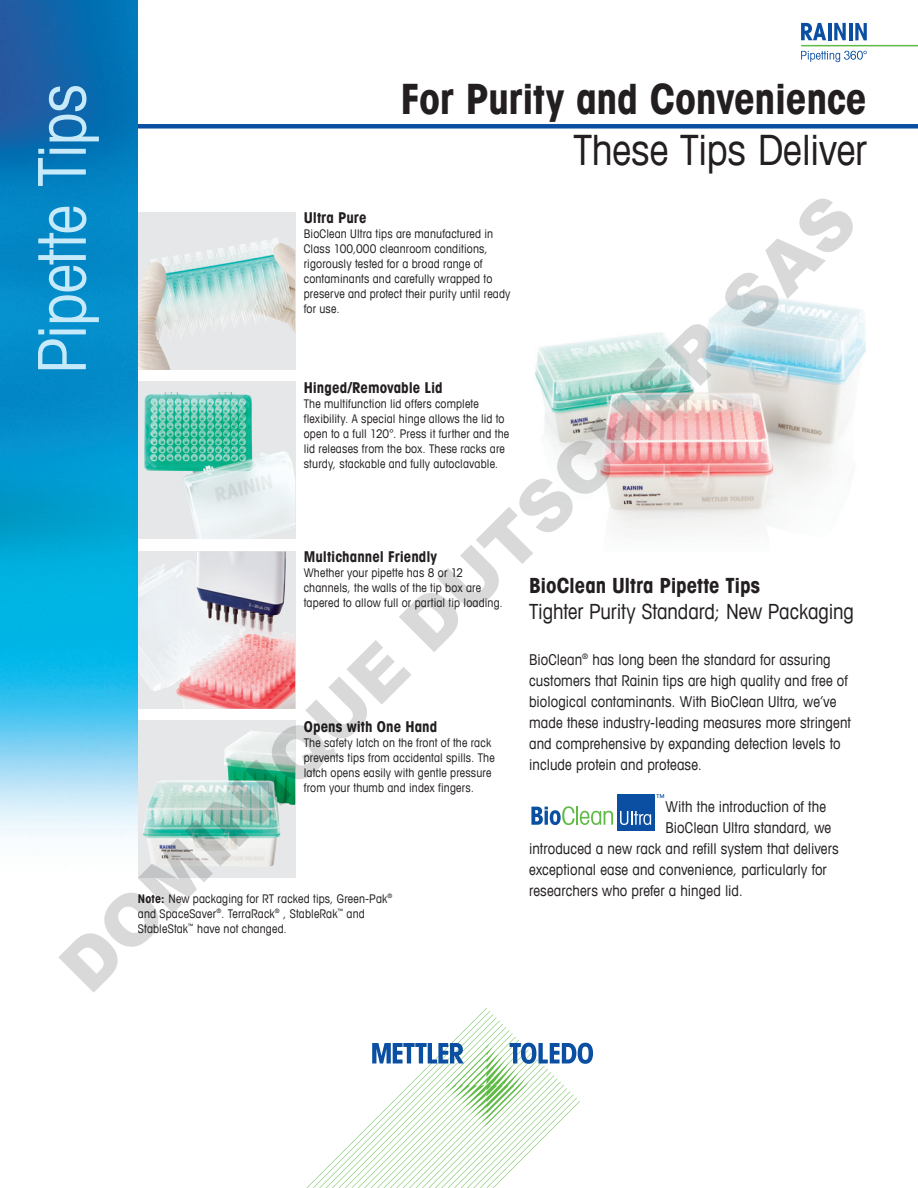
<style>
.page{position:relative;width:918px;height:1188px;background:#fff}
.page>*{position:absolute;margin:0;border:0;box-sizing:border-box;transform-origin:0 0}
.t1{font:900 69.9px "Arial";color:rgb(0 0 0/.15)}
.t2{font:condensed 66px "Avant Garde Com";letter-spacing:-.02em;color:#c6eafa}
._2_Title_Book_28_34{font:700 condensed 42px "Avant Garde Com";letter-spacing:-.01em;color:#231f20}
._2_Title_Book_28_34-2{font:condensed 42px "Avant Garde Com";letter-spacing:-.005em;color:#231f20}
._11_Running_Text_10{font:condensed 21px/25.5px "Avant Garde Com";letter-spacing:-.005em;color:#231f20}
._11_Running_Text_10-2{font:condensed 15px/21px "Avant Garde Com";letter-spacing:.005em;color:#231f20}
._14_Captions_8_10{font:700 condensed 15px "Avant Garde Com";color:#231f20}
._14_Captions_8_10-2{font:condensed 12px/15px "Avant Garde Com";letter-spacing:.015em;color:#231f20}
.s1{font-weight:700}
</style>
<div class="page">
<svg style="left:306px;top:1008px;width:287px;height:180px"></svg>
<img style="left:535px;top:294px;width:331px;height:236px">
<div style="left:115px;top:124px;width:803px;height:5px;background:#0a4fa2"></div>
<hr style="left:801px;top:45px;width:117px;height:1px;background:#60bb46">
<svg style="left:801px;top:23px;width:25px;height:17px"></svg>
<hr style="left:828px;top:23px;width:3px;height:17px;background:#0a4fa2">
<svg style="left:834px;top:23px;width:12px;height:17px"></svg>
<hr style="left:849px;top:23px;width:3px;height:17px;background:#0a4fa2">
<svg style="left:855px;top:23px;width:12px;height:17px"></svg>
<svg style="left:801px;top:51px;width:66px;height:11px"></svg>
<svg style="left:532px;top:806px;width:81px;height:19px"></svg>
<svg style="left:656px;top:794px;width:8px;height:4px"></svg>
<div style="left:617px;top:794px;width:37px;height:37px;background:#0a4fa2"></div>
<svg style="left:620px;top:811px;width:31px;height:14px"></svg>
<div style="left:138px;top:721px;width:157px;height:157px;background:#e6e7e9"></div>
<img style="left:143px;top:731px;width:152px;height:136px">
<img style="left:138px;top:551px;width:157px;height:158px">
<div style="left:138px;top:382px;width:157px;height:157px;background:#e6e7e9"></div>
<img style="left:144px;top:391px;width:151px;height:148px">
<svg style="left:138px;top:213px;width:157px;height:157px;background:#d7e0de"></svg>
<img style="left:170px;top:238px;width:105px;height:26px">
<img style="left:0;top:0;width:138px;height:839px">
<p class="_2_Title_Book_28_34" style="left:401px;top:72px;width:467px">For Purity and Convenience</p>
<p class="_2_Title_Book_28_34-2" style="left:573px;top:124px;width:295px">These Tips Deliver</p>
<p class="t2" style="left:21px;top:374px;width:292px;rotate:-90deg">Pipette Tips</p>
<h1 class="t1" style="left:36px;top:943px;width:1093px;rotate:-45deg">DOMINIQUE DUTSCHER SAS</h1>
<p class="_14_Captions_8_10" style="left:304px;top:208px;width:64px">Ultra Pure</p>
<p class="_14_Captions_8_10-2" style="left:304px;top:226px;width:208px">BioClean Ultra tips are manufactured in Class 100,000 cleanroom conditions, rigorously tested for a broad range of contaminants and carefully wrapped to preserve and protect their purity until ready for use.</p>
<p class="_14_Captions_8_10" style="left:304px;top:378px;width:141px">Hinged/Removable Lid</p>
<p class="_14_Captions_8_10-2" style="left:304px;top:396px;width:207px">The multifunction lid offers complete flexibility. A special hinge allows the lid to open to a full 120°. Press it further and the lid releases from the box. These racks are sturdy, stackable and fully autoclavable.</p>
<p class="_14_Captions_8_10" style="left:304px;top:547px;width:135px">Multichannel Friendly</p>
<p class="_14_Captions_8_10-2" style="left:304px;top:565px;width:201px">Whether your pipette has 8 or 12 channels, the walls of the tip box are tapered to allow full or partial tip loading.</p>
<p class="_11_Running_Text_10" style="left:529px;top:572px;width:326px"><span class="s1">BioClean Ultra Pipette Tips<br></span>Tighter Purity Standard; New Packaging</p>
<p class="_11_Running_Text_10-2" style="left:529px;top:649px;width:323px">BioClean<sup>®</sup> has long been the standard for assuring customers that Rainin tips are high quality and free of biological contaminants. With BioClean Ultra, we’ve made these industry-leading measures more stringent and comprehensive by expanding detection levels to include protein and protease.</p>
<p class="_11_Running_Text_10-2" style="left:666px;top:796px;width:162px">With the introduction of the</p>
<p class="_11_Running_Text_10-2" style="left:666px;top:817px;width:167px">BioClean Ultra standard, we</p>
<p class="_11_Running_Text_10-2" style="left:529px;top:838px;width:311px">introduced a new rack and refill system that delivers</p>
<p class="_11_Running_Text_10-2" style="left:529px;top:859px;width:299px">exceptional ease and convenience, particularly for</p>
<p class="_11_Running_Text_10-2" style="left:529px;top:880px;width:215px">researchers who prefer a hinged lid.</p>
<p class="_14_Captions_8_10" style="left:304px;top:717px;width:135px">Opens with One Hand</p>
<p class="_14_Captions_8_10-2" style="left:304px;top:735px;width:192px">The safety latch on the front of the rack prevents tips from accidental spills. The latch opens easily with gentle pressure from your thumb and index fingers.</p>
<p class="_14_Captions_8_10-2" style="left:138px;top:891px;width:256px"><span class="s1">Note:</span> New packaging for RT racked tips, Green-Pak<sup>® </sup>and SpaceSaver<sup>®</sup>. TerraRack<sup>®</sup> , StableRak<sup>™</sup> and<br>StableStak<sup>™</sup> have not changed.</p>
</div>
